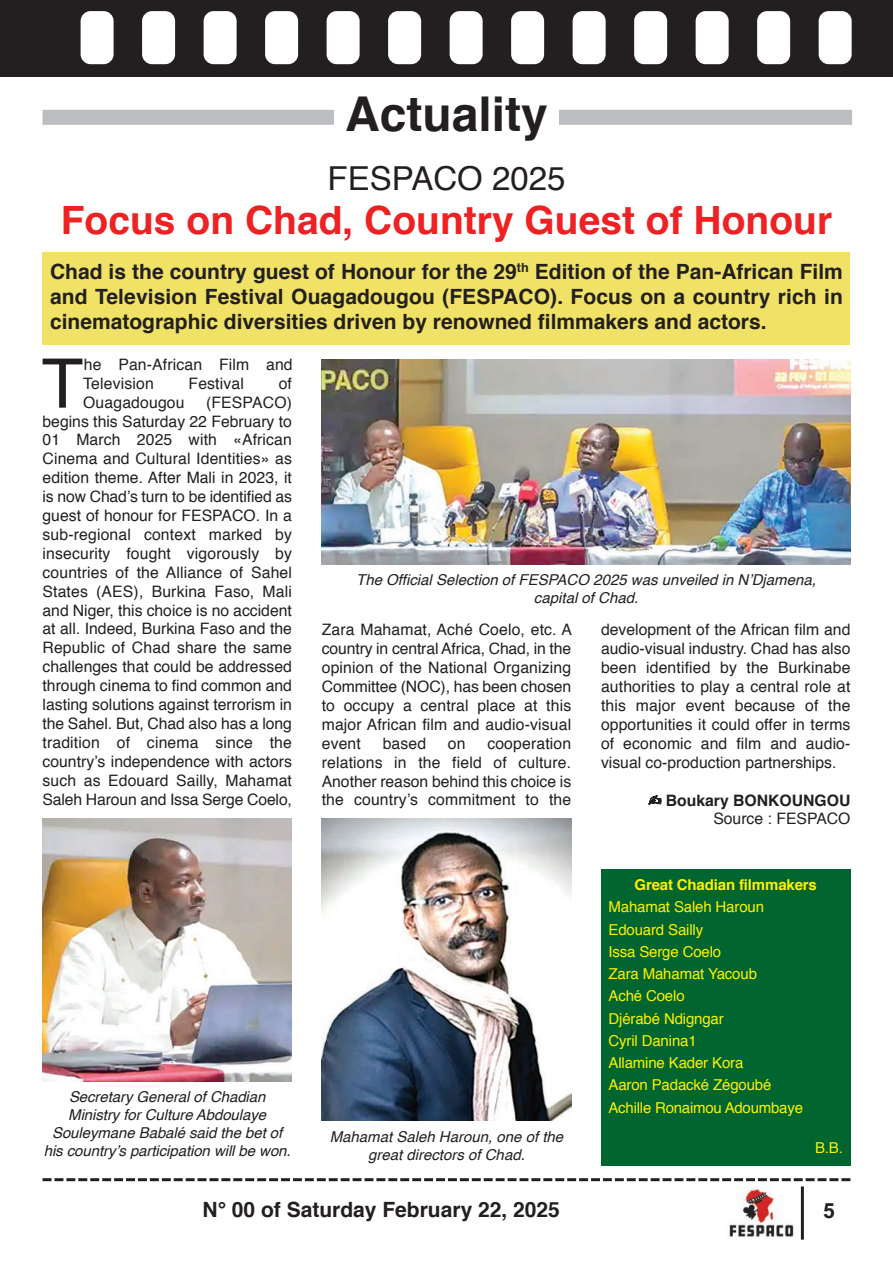
<style>
.page{position:relative;width:893px;height:1263px;background:#fff}
.page>*{position:absolute;margin:0;border:0;box-sizing:border-box;transform-origin:0 0}
.t1{font:68.4px "Helvetica";color:#231f20}
.t2{font:700 48px "Helvetica";color:#231f20}
.t3{font:700 39px "Helvetica";color:#ee2123}
.t4{font:33px "Helvetica";color:#231f20}
.t5{font:700 21px/25.2px "Helvetica";color:#231f20;text-align:justify}
.t6{font:700 21px "Arial Nova";color:#231f20}
.t7{font:15.75px/18.9px "Helvetica";letter-spacing:.01em;color:#231f20;text-align:justify}
.t8{font:700 15.75px "Helvetica";color:#231f20}
.t9{font:italic 15px/18px "Helvetica";letter-spacing:-.005em;color:#231f20;text-align:center}
.t10{font:15px/22.2px "Helvetica";letter-spacing:-.01em;color:#fff101}
.t11{font:700 15px "Helvetica";letter-spacing:-.01em;color:#fff101}
</style>
<div class="page">
<div style="left:1px;top:0;width:892px;height:77px;background:#231f20"></div>
<svg style="left:43px;top:1178px;width:807px;height:3px"></svg>
<img style="left:729px;top:1186px;width:65px;height:52px">
<hr style="left:801px;top:1186px;width:3px;height:53px;background:#231f20">
<div style="left:43px;top:110px;width:809px;height:15px;background:#bcbdc0"></div>
<div style="left:334px;top:91px;width:225px;height:52px;background:#fff"></div>
<div style="left:81px;top:11px;width:33px;height:53px;background:#fff;border-radius:10px"></div>
<div style="left:142px;top:11px;width:33px;height:53px;background:#fff;border-radius:10px"></div>
<div style="left:204px;top:11px;width:33px;height:53px;background:#fff;border-radius:10px"></div>
<div style="left:265px;top:11px;width:33px;height:53px;background:#fff;border-radius:10px"></div>
<div style="left:327px;top:11px;width:33px;height:53px;background:#fff;border-radius:10px"></div>
<div style="left:388px;top:11px;width:33px;height:53px;background:#fff;border-radius:10px"></div>
<div style="left:450px;top:11px;width:33px;height:53px;background:#fff;border-radius:10px"></div>
<div style="left:511px;top:11px;width:33px;height:53px;background:#fff;border-radius:10px"></div>
<div style="left:573px;top:11px;width:33px;height:53px;background:#fff;border-radius:10px"></div>
<div style="left:634px;top:11px;width:33px;height:53px;background:#fff;border-radius:10px"></div>
<div style="left:696px;top:11px;width:33px;height:53px;background:#fff;border-radius:10px"></div>
<div style="left:757px;top:11px;width:33px;height:53px;background:#fff;border-radius:10px"></div>
<div style="left:819px;top:11px;width:33px;height:53px;background:#fff;border-radius:10px"></div>
<hr style="left:0;top:0;width:1px;height:77px;background:#231f20">
<div style="left:43px;top:252px;width:807px;height:92px;background:#efe266"></div>
<img style="left:322px;top:359px;width:528px;height:206px">
<img style="left:43px;top:818px;width:249px;height:263px">
<img style="left:322px;top:818px;width:249px;height:302px">
<div style="left:601px;top:869px;width:249px;height:296px;background:#00652e"></div>
<h2 class="t2" style="left:345px;top:94px;width:204px">Actuality</h2>
<h3 class="t4" style="left:328px;top:164px;width:239px">FESPACO 2025</h3>
<h3 class="t3" style="left:61px;top:204px;width:773px">Focus on Chad, Country Guest of Honour</h3>
<h3 class="t5" style="left:50px;top:261px;width:794px">Chad is the country guest of Honour for the 29<sup>th</sup> Edition of the Pan-African Film and Television Festival Ouagadougou (FESPACO). Focus on a country rich in cinematographic diversities driven by renowned filmmakers and actors.</h3>
<h1 class="t1" style="left:41px;top:355px;width:43px">T</h1>
<p class="t7" style="left:83px;top:356px;width:211px">he Pan-African Film and<br>Television</p>
<p class="t7" style="left:189px;top:375px;width:57px">Festival</p>
<p class="t7" style="left:279px;top:375px;width:15px">of</p>
<p class="t7" style="left:43px;top:394px;width:251px;text-indent:164px">(FESPACO) begins this Saturday 22 February to 01 March 2025 with «African Cinema and Cultural Identities» as edition theme. After Mali in 2023, it is now Chad’s turn to be identified as guest of honour for FESPACO. In a sub-regional context marked by insecurity fought vigorously by countries of the Alliance of Sahel States (AES), Burkina Faso, Mali and Niger, this choice is no accident at all. Indeed, Burkina Faso and the Republic of Chad share the same challenges that could be addressed through cinema to find common and lasting solutions against terrorism in the Sahel. But, Chad also has a long tradition of cinema since the country’s independence with actors such as Edouard Sailly, Mahamat Saleh Haroun and Issa Serge Coelo,</p>
<p class="t7" style="left:83px;top:394px;width:103px">Ouagadougou</p>
<p class="t9" style="left:356px;top:571px;width:461px">The Official Selection of FESPACO 2025 was unveiled in N’Djamena, capital of Chad.</p>
<p class="t7" style="left:322px;top:622px;width:252px">Zara Mahamat, Aché Coelo, etc. A country in central Africa, Chad, in the opinion of the National Organizing Committee (NOC), has been chosen to occupy a central place at this major African film and audio-visual event</p>
<p class="t7" style="left:601px;top:622px;width:251px">development of the African film and audio-visual industry. Chad has also been identified by the Burkinabe authorities to play a central role at this major event because of the opportunities it could offer in terms of economic and film and audio&shy;visual co-production partnerships.</p>
<p class="t8" style="left:666px;top:793px;width:186px">Boukary BONKOUNGOU</p>
<p class="t7" style="left:713px;top:811px;width:139px">Source : FESPACO</p>
<p class="t7" style="left:383px;top:735px;width:45px">based</p>
<p class="t7" style="left:448px;top:735px;width:19px">on</p>
<p class="t7" style="left:322px;top:735px;width:251px;text-indent:166px">cooperation relations in the field of culture.<br>Another reason behind this choice is the country’s commitment to the</p>
<p class="t9" style="left:44px;top:1089px;width:248px">Secretary General of Chadian Ministry for Culture Abdoulaye Souleymane Babalé said the bet of his country’s participation will be won.</p>
<p class="t9" style="left:330px;top:1129px;width:235px">Mahamat Saleh Haroun, one of the great directors of Chad.</p>
<p class="t11" style="left:634px;top:878px;width:184px">Great Chadian filmmakers</p>
<p class="t10" style="left:608px;top:897px;width:196px">Mahamat Saleh Haroun<br>Edouard Sailly<br>Issa Serge Coelo<br>Zara Mahamat Yacoub<br>Aché Coelo<br>Djérabé Ndigngar<br>Cyril Danina1<br>Allamine Kader Kora<br>Aaron Padacké Zégoubé<br>Achille Ronaimou Adoumbaye</p>
<p class="t10" style="left:815px;top:1138px;width:29px">B.B.</p>
<h3 class="t5" style="left:202px;top:1199px;width:359px">N° 00 of Saturday February 22, 2025</h3>
<h3 class="t6" style="left:823px;top:1197px;width:13px">5</h3>
</div>
